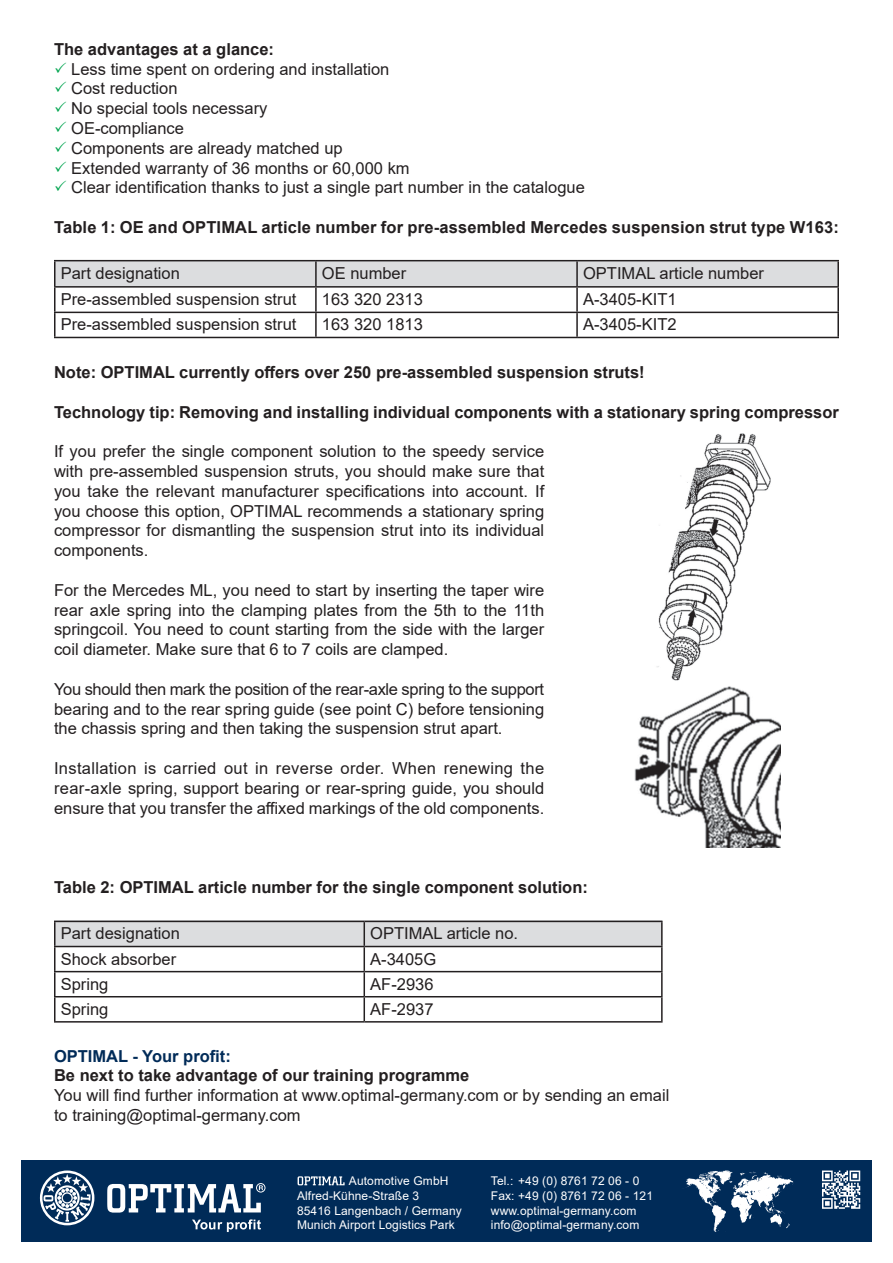
<style>
.page{position:relative;width:893px;height:1263px;background:#fff}
.page>*{position:absolute;margin:0;border:0;box-sizing:border-box;transform-origin:0 0}
.t1{font:16.5px/19.8px "Arial";color:#231f20;text-align:justify}
.t2{font:700 16.5px "Arial";color:#231f20}
.t3{font:700 16.5px "Arial";color:#002b58}
.t4{font:12px/14.7px "Arial";letter-spacing:.01em;color:#fff}
</style>
<div class="page">
<img style="left:657px;top:433px;width:114px;height:248px">
<img style="left:634px;top:686px;width:147px;height:161px">
<div style="left:55px;top:261px;width:783px;height:26px;background:#dcdddf"></div>
<div style="left:54px;top:921px;width:608px;height:25px;background:#dcdddf"></div>
<hr style="left:54px;top:260px;width:262px;height:1px;background:#231f20">
<hr style="left:54px;top:261px;width:2px;height:25px;background:#231f20">
<hr style="left:316px;top:260px;width:261px;height:1px;background:#231f20">
<hr style="left:315px;top:261px;width:2px;height:25px;background:#231f20">
<hr style="left:577px;top:260px;width:262px;height:1px;background:#231f20">
<hr style="left:576px;top:261px;width:2px;height:25px;background:#231f20">
<hr style="left:837px;top:261px;width:2px;height:25px;background:#231f20">
<hr style="left:54px;top:286px;width:262px;height:2px;background:#231f20">
<hr style="left:54px;top:288px;width:2px;height:24px;background:#231f20">
<hr style="left:316px;top:286px;width:261px;height:2px;background:#231f20">
<hr style="left:315px;top:288px;width:2px;height:24px;background:#231f20">
<hr style="left:577px;top:286px;width:262px;height:2px;background:#231f20">
<hr style="left:576px;top:288px;width:2px;height:24px;background:#231f20">
<hr style="left:837px;top:288px;width:2px;height:24px;background:#231f20">
<hr style="left:54px;top:312px;width:262px;height:1px;background:#231f20">
<hr style="left:54px;top:313px;width:2px;height:24px;background:#231f20">
<hr style="left:316px;top:312px;width:261px;height:1px;background:#231f20">
<hr style="left:315px;top:313px;width:2px;height:24px;background:#231f20">
<hr style="left:577px;top:312px;width:262px;height:1px;background:#231f20">
<hr style="left:576px;top:313px;width:2px;height:24px;background:#231f20">
<hr style="left:837px;top:313px;width:2px;height:24px;background:#231f20">
<hr style="left:54px;top:337px;width:262px;height:1px;background:#231f20">
<hr style="left:316px;top:337px;width:261px;height:1px;background:#231f20">
<hr style="left:577px;top:337px;width:262px;height:1px;background:#231f20">
<hr style="left:54px;top:921px;width:310px;height:1px;background:#231f20">
<hr style="left:54px;top:922px;width:2px;height:24px;background:#231f20">
<hr style="left:364px;top:921px;width:299px;height:1px;background:#231f20">
<hr style="left:661px;top:922px;width:2px;height:24px;background:#231f20">
<hr style="left:54px;top:946px;width:310px;height:1px;background:#231f20">
<hr style="left:54px;top:947px;width:2px;height:24px;background:#231f20">
<hr style="left:364px;top:946px;width:299px;height:1px;background:#231f20">
<hr style="left:661px;top:947px;width:2px;height:24px;background:#231f20">
<hr style="left:54px;top:971px;width:310px;height:1px;background:#231f20">
<hr style="left:54px;top:972px;width:2px;height:24px;background:#231f20">
<hr style="left:364px;top:971px;width:299px;height:1px;background:#231f20">
<hr style="left:661px;top:972px;width:2px;height:24px;background:#231f20">
<hr style="left:54px;top:996px;width:310px;height:1px;background:#231f20">
<hr style="left:54px;top:997px;width:2px;height:24px;background:#231f20">
<hr style="left:364px;top:996px;width:299px;height:1px;background:#231f20">
<svg style="left:364px;top:922px;width:1px;height:99px"></svg>
<hr style="left:661px;top:997px;width:2px;height:24px;background:#231f20">
<hr style="left:54px;top:1021px;width:310px;height:1px;background:#231f20">
<hr style="left:364px;top:1021px;width:299px;height:1px;background:#231f20">
<div style="left:21px;top:1161px;width:851px;height:81px;background:#002b58"></div>
<svg style="left:107px;top:1183px;width:158px;height:29px"></svg>
<svg style="left:192px;top:1219px;width:69px;height:13px"></svg>
<svg style="left:40px;top:1170px;width:54px;height:55px"></svg>
<svg style="left:686px;top:1170px;width:108px;height:62px"></svg>
<svg style="left:298px;top:1176px;width:47px;height:9px"></svg>
<svg style="left:822px;top:1170px;width:38px;height:39px"></svg>
<p class="t2" style="left:54px;top:37px;width:222px">The advantages at a glance:</p>
<p class="t1" style="left:71px;top:59px;width:515px;text-align:left">Less time spent on ordering and installation<br>Cost reduction<br>No special tools necessary<br>OE-compliance<br>Components are already matched up<br>Extended warranty of 36 months or 60,000 km<br>Clear identification thanks to just a single part number in the catalogue</p>
<p class="t2" style="left:54px;top:216px;width:786px">Table 1: OE and OPTIMAL article number for pre-assembled Mercedes suspension strut type W163:</p>
<p class="t1" style="left:61px;top:263px;width:121px">Part designation</p>
<p class="t1" style="left:322px;top:263px;width:86px">OE number</p>
<p class="t1" style="left:583px;top:263px;width:182px">OPTIMAL article number</p>
<p class="t1" style="left:61px;top:289px;width:237px">Pre-assembled suspension strut</p>
<p class="t1" style="left:322px;top:289px;width:102px">163 320 2313</p>
<p class="t1" style="left:583px;top:289px;width:95px">A-3405-KIT1</p>
<p class="t1" style="left:61px;top:315px;width:237px">Pre-assembled suspension strut</p>
<p class="t1" style="left:322px;top:315px;width:102px">163 320 1813</p>
<p class="t1" style="left:583px;top:315px;width:95px">A-3405-KIT2</p>
<p class="t2" style="left:54px;top:361px;width:592px">Note: OPTIMAL currently offers over 250 pre-assembled suspension struts!</p>
<p class="t2" style="left:54px;top:400px;width:786px">Technology tip: Removing and installing individual components with a stationary spring compressor</p>
<p class="t1" style="left:54px;top:441px;width:492px">If you prefer the single component solution to the speedy service with pre-assembled suspension struts, you should make sure that you take the relevant manufacturer specifications into account. If you choose this option, OPTIMAL recommends a stationary spring compressor for dismantling the suspension strut into its individual components.</p>
<p class="t1" style="left:54px;top:580px;width:492px">For the Mercedes ML, you need to start by inserting the taper wire rear axle spring into the clamping plates from the 5th to the 11th springcoil. You need to count starting from the side with the larger coil diameter. Make sure that 6 to 7 coils are clamped.</p>
<p class="t1" style="left:54px;top:679px;width:492px">You should then mark the position of the rear-axle spring to the support bearing and to the rear spring guide (see point C) before tensioning the chassis spring and then taking the suspension strut apart.</p>
<p class="t1" style="left:54px;top:758px;width:492px">Installation is carried out in reverse order. When renewing the rear-axle spring, support bearing or rear-spring guide, you should ensure that you transfer the affixed markings of the old components.</p>
<p class="t2" style="left:54px;top:876px;width:535px">Table 2: OPTIMAL article number for the single component solution:</p>
<p class="t1" style="left:61px;top:924px;width:121px">Part designation</p>
<p class="t1" style="left:370px;top:924px;width:149px">OPTIMAL article no.</p>
<p class="t1" style="left:61px;top:949px;width:117px">Shock absorber</p>
<p class="t1" style="left:370px;top:949px;width:68px">A-3405G</p>
<p class="t1" style="left:61px;top:974px;width:49px">Spring</p>
<p class="t1" style="left:370px;top:974px;width:65px">AF-2936</p>
<p class="t1" style="left:61px;top:999px;width:49px">Spring</p>
<p class="t1" style="left:370px;top:999px;width:65px">AF-2937</p>
<p class="t3" style="left:54px;top:1044px;width:178px">OPTIMAL - Your profit:</p>
<p class="t2" style="left:54px;top:1064px;width:417px">Be next to take advantage of our training programme</p>
<p class="t1" style="left:54px;top:1085px;width:617px">You will find further information at www.optimal-germany.com or by sending an email to training@optimal-germany.com</p>
<p class="t4" style="left:297px;top:1173px;width:166px;text-indent:52px">Automotive GmbH<br>Alfred-Kühne-Straße 3<br>85416 Langenbach / Germany<br>Munich Airport Logistics Park</p>
<p class="t4" style="left:491px;top:1173px;width:164px">Tel.: +49 (0) 8761 72 06 - 0<br>Fax: +49 (0) 8761 72 06 - 121 www.optimal-germany.com info@optimal-germany.com</p>
</div>
